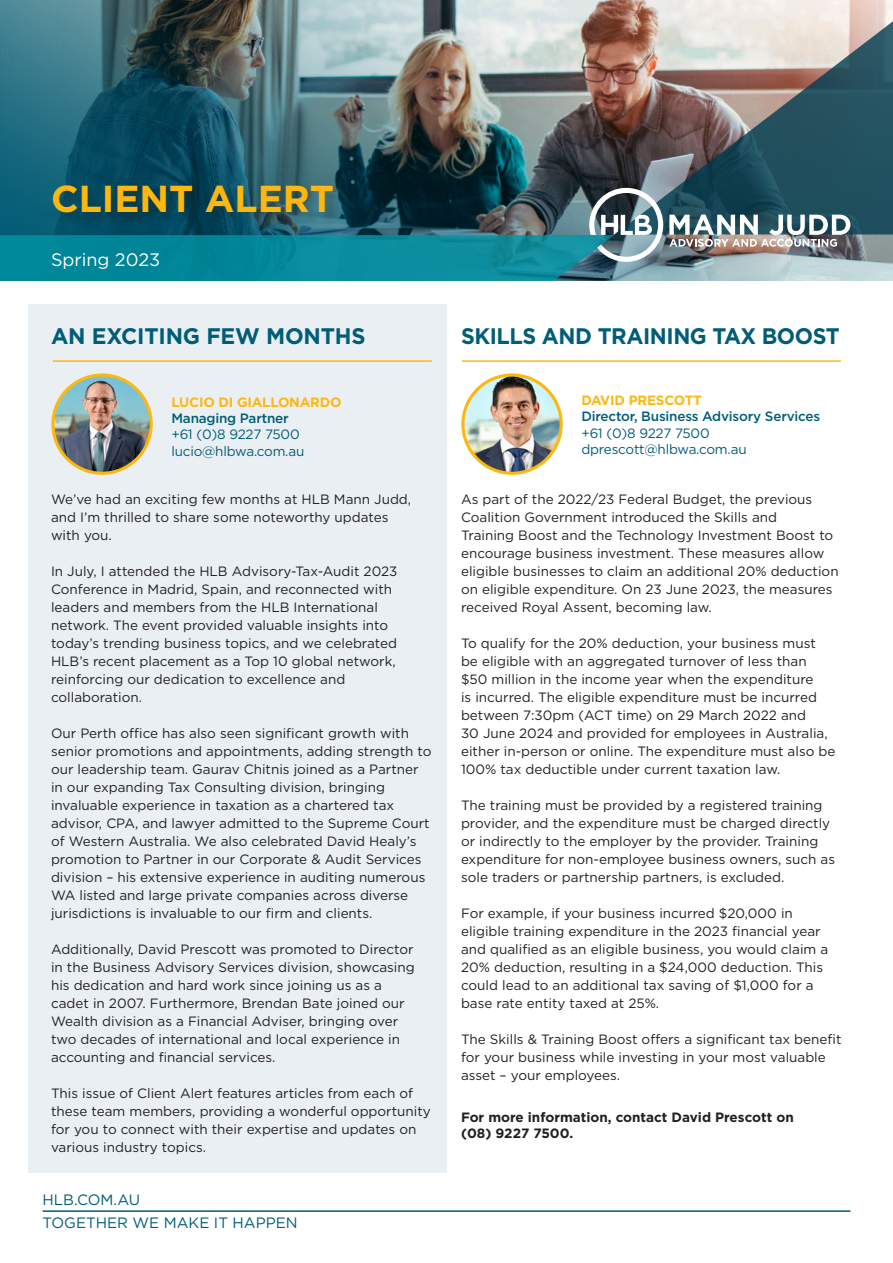
<style>
.page{position:relative;width:893px;height:1263px;background:#fff}
.page>*{position:absolute;margin:0;border:0;box-sizing:border-box;transform-origin:0 0}
.t1{font:700 37.5px "Gotham";color:#fcb811}
.Feature_Article_Heading{font:700 22.5px "Gotham";letter-spacing:-.02em;color:#005d77;scale:.96 1}
.Feature_Article_Heading-2{font:700 22.5px "Gotham";letter-spacing:-.02em;color:#005d77}
.t2{font:18px "Gotham";color:#fff}
.t3{font:15px "Gotham";color:#005d77}
.Body{font:13.5px/18px "Gotham";color:#231f20}
.t4{font:13.5px/16.2px "Gotham";letter-spacing:-.015em;color:#005d77}
.Body-2{font:700 13.5px/16.2px "Gotham";color:#231f20}
.s1{font-weight:700;color:#fcb811}
.s2{font-weight:500}
</style>
<div class="page">
<hr style="left:43px;top:1210px;width:807px;height:2px;background:#005d77">
<img style="left:0;top:0;width:893px;height:281px">
<img style="left:615px;top:12px;width:278px;height:222px">
<svg style="left:0;top:188px;width:663px;height:93px;background:#1e7585"></svg>
<img style="left:669px;top:214px;width:181px;height:33px">
<div style="left:51px;top:183px;width:296px;height:43px;background:#231f20;opacity:.33"></div>
<div style="left:28px;top:304px;width:418px;height:868px;background:#eaeff3"></div>
<svg style="left:51px;top:373px;width:102px;height:102px"></svg>
<img style="left:54px;top:377px;width:96px;height:95px;border-radius:48px">
<hr style="left:53px;top:360px;width:379px;height:2px;background:#fcb811">
<svg style="left:461px;top:373px;width:102px;height:102px"></svg>
<img style="left:464px;top:377px;width:96px;height:95px">
<hr style="left:462px;top:360px;width:379px;height:2px;background:#fcb811">
<h1 class="t1" style="left:51px;top:174px;width:285px">CLIENT ALERT</h1>
<h3 class="t2" style="left:51px;top:248px;width:111px">Spring 2023</h3>
<p class="Feature_Article_Heading-2" style="left:51px;top:321px;width:316px">AN EXCITING FEW MONTHS</p>
<p class="t4" style="left:171px;top:394px;width:172px"><span class="s1">LUCIO DI GIALLONARDO<br></span><span class="s2">Managing Partner<br></span>+61 (0)8 9227 7500 lucio@hlbwa.com.au</p>
<p class="Body" style="left:51px;top:490px;width:362px">We’ve had an exciting few months at HLB Mann Judd, and I’m thrilled to share some noteworthy updates with you.</p>
<p class="Body" style="left:51px;top:562px;width:348px">In July, I attended the HLB Advisory-Tax-Audit 2023<br>Conference in Madrid, Spain, and reconnected with leaders and members from the HLB International network. The event provided valuable insights into today’s trending business topics, and we celebrated HLB’s recent placement as a Top 10 global network, reinforcing our dedication to excellence and collaboration.</p>
<p class="Body" style="left:51px;top:724px;width:382px">Our Perth office has also seen significant growth with senior promotions and appointments, adding strength to our leadership team. Gaurav Chitnis joined as a Partner in our expanding Tax Consulting division, bringing invaluable experience in taxation as a chartered tax advisor, CPA, and lawyer admitted to the Supreme Court of Western Australia. We also celebrated David Healy’s promotion to Partner in our Corporate &amp; Audit Services division – his extensive experience in auditing numerous WA listed and large private companies across diverse jurisdictions is invaluable to our firm and clients.</p>
<p class="Body" style="left:51px;top:940px;width:365px">Additionally, David Prescott was promoted to Director in the Business Advisory Services division, showcasing his dedication and hard work since joining us as a cadet in 2007. Furthermore, Brendan Bate joined our Wealth division as a Financial Adviser, bringing over two decades of international and local experience in accounting and financial services.</p>
<p class="Body" style="left:51px;top:1084px;width:381px">This issue of Client Alert features articles from each of these team members, providing a wonderful opportunity for you to connect with their expertise and updates on various industry topics.</p>
<p class="t3" style="left:43px;top:1190px;width:99px">HLB.COM.AU</p>
<p class="t3" style="left:43px;top:1213px;width:257px">TOGETHER WE MAKE IT HAPPEN</p>
<p class="Feature_Article_Heading" style="left:461px;top:321px;width:396px">SKILLS AND TRAINING TAX BOOST</p>
<p class="t4" style="left:581px;top:392px;width:240px"><span class="s1">DAVID PRESCOTT<br></span><span class="s2">Director, Business Advisory Services </span>+61 (0)8 9227 7500 dprescott@hlbwa.com.au</p>
<p class="Body" style="left:461px;top:490px;width:379px">As part of the 2022/23 Federal Budget, the previous Coalition Government introduced the Skills and<br>Training Boost and the Technology Investment Boost to encourage business investment. These measures allow eligible businesses to claim an additional 20% deduction on eligible expenditure. On 23 June 2023, the measures received Royal Assent, becoming law.</p>
<p class="Body" style="left:461px;top:634px;width:376px">To qualify for the 20% deduction, your business must be eligible with an aggregated turnover of less than $50 million in the income year when the expenditure<br>is incurred. The eligible expenditure must be incurred between 7:30pm (ACT time) on 29 March 2022 and<br>30 June 2024 and provided for employees in Australia, either in-person or online. The expenditure must also be 100% tax deductible under current taxation law.</p>
<p class="Body" style="left:461px;top:796px;width:376px">The training must be provided by a registered training provider, and the expenditure must be charged directly or indirectly to the employer by the provider. Training expenditure for non-employee business owners, such as sole traders or partnership partners, is excluded.</p>
<p class="Body" style="left:461px;top:904px;width:369px">For example, if your business incurred $20,000 in eligible training expenditure in the 2023 financial year and qualified as an eligible business, you would claim a 20% deduction, resulting in a $24,000 deduction. This could lead to an additional tax saving of $1,000 for a base rate entity taxed at 25%.</p>
<p class="Body" style="left:461px;top:1030px;width:382px">The Skills &amp; Training Boost offers a significant tax benefit for your business while investing in your most valuable asset – your employees.</p>
<p class="Body-2" style="left:461px;top:1109px;width:334px">For more information, contact David Prescott on (08) 9227 7500.</p>
</div>
